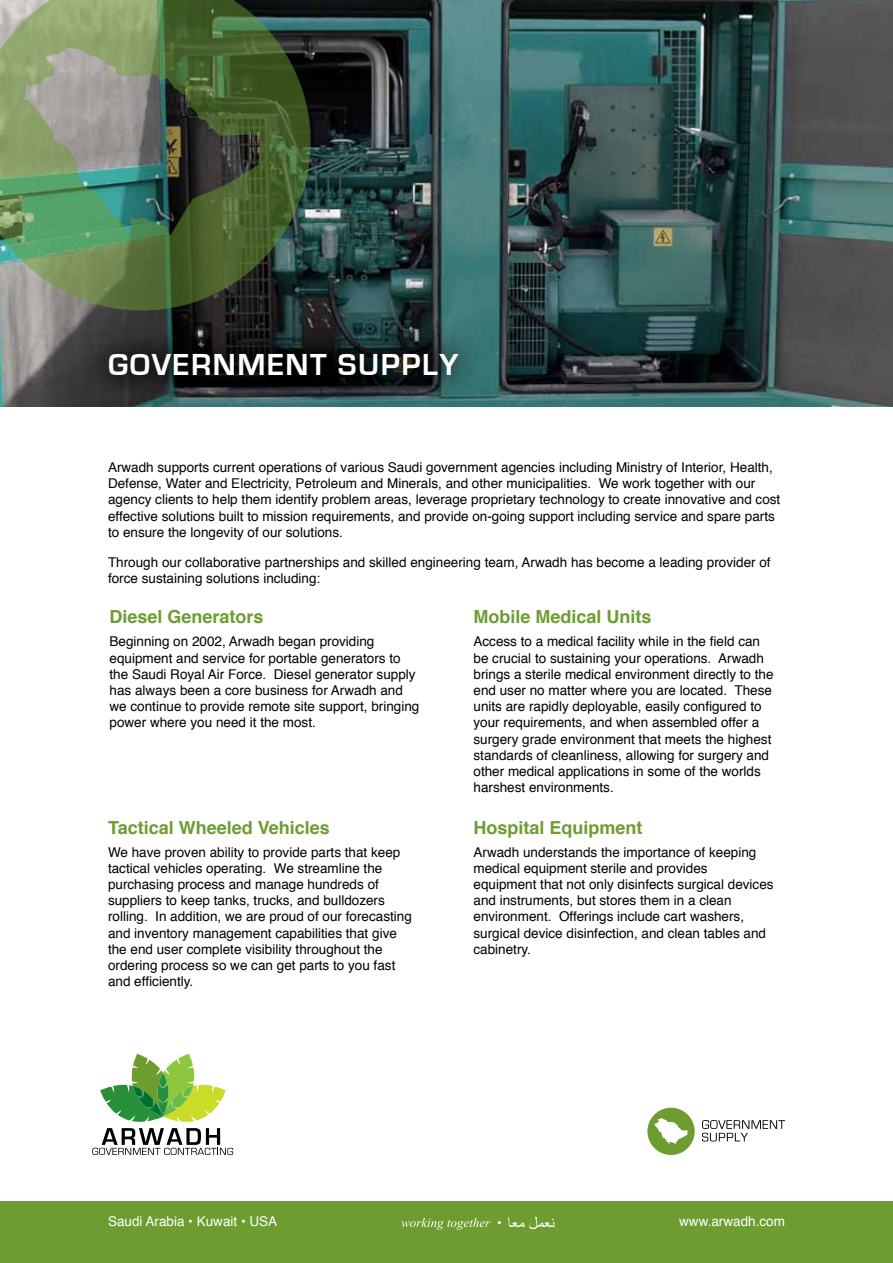
<style>
.page{position:relative;width:893px;height:1263px;background:#fff}
.page>*{position:absolute;margin:0;border:0;box-sizing:border-box;transform-origin:0 0}
.t1{font:700 31.35px "Eurostile";letter-spacing:.05em;color:#fff}
.t2{font:700 18px "Helvetica";color:#6d9d31}
.t3{font:13.5px/16.2px "Helvetica";color:#000}
.t4{font:13.5px "Helvetica";color:#fff}
</style>
<div class="page">
<img style="left:0;top:0;width:893px;height:407px">
<div style="left:0;top:1201px;width:893px;height:62px;background:#6d9d31"></div>
<div style="left:80px;top:324px;width:406px;height:81px;background:#000;opacity:.75"></div>
<svg style="left:401px;top:1218px;width:89px;height:12px"></svg>
<svg style="left:508px;top:1216px;width:46px;height:13px"></svg>
<svg style="left:92px;top:1128px;width:141px;height:27px"></svg>
<svg style="left:100px;top:1054px;width:126px;height:68px"></svg>
<div style="left:647px;top:1108px;width:48px;height:47px;background:#6d9d31;border-radius:50%"></div>
<svg style="left:702px;top:1120px;width:83px;height:21px"></svg>
<svg style="left:654px;top:1118px;width:34px;height:26px"></svg>
<img style="left:0;top:0;width:310px;height:310px">
<h1 class="t1" style="left:108px;top:348px;width:352px">GOVERNMENT SUPPLY</h1>
<p class="t3" style="left:108px;top:460px;width:674px">Arwadh supports current operations of various Saudi government agencies including Ministry of Interior, Health, Defense, Water and Electricity, Petroleum and Minerals, and other municipalities. We work together with our agency clients to help them identify problem areas, leverage proprietary technology to create innovative and cost effective solutions built to mission requirements, and provide on-going support including service and spare parts to ensure the longevity of our solutions.</p>
<p class="t3" style="left:108px;top:554px;width:664px">Through our collaborative partnerships and skilled engineering team, Arwadh has become a leading provider of force sustaining solutions including:</p>
<h2 class="t2" style="left:109px;top:602px;width:156px">Diesel Generators</h2>
<p class="t3" style="left:109px;top:634px;width:311px">Beginning on 2002, Arwadh began providing equipment and service for portable generators to the Saudi Royal Air Force. Diesel generator supply has always been a core business for Arwadh and we continue to provide remote site support, bringing power where you need it the most.</p>
<h2 class="t2" style="left:473px;top:602px;width:180px">Mobile Medical Units</h2>
<p class="t3" style="left:473px;top:634px;width:302px">Access to a medical facility while in the field can be crucial to sustaining your operations. Arwadh brings a sterile medical environment directly to the end user no matter where you are located. These units are rapidly deployable, easily configured to your requirements, and when assembled offer a surgery grade environment that meets the highest standards of cleanliness, allowing for surgery and other medical applications in some of the worlds harshest environments.</p>
<h2 class="t2" style="left:473px;top:813px;width:171px">Hospital Equipment</h2>
<p class="t3" style="left:473px;top:844px;width:302px">Arwadh understands the importance of keeping medical equipment sterile and provides equipment that not only disinfects surgical devices and instruments, but stores them in a clean environment. Offerings include cart washers, surgical device disinfection, and clean tables and cabinetry.</p>
<h2 class="t2" style="left:108px;top:813px;width:223px">Tactical Wheeled Vehicles</h2>
<p class="t3" style="left:108px;top:844px;width:305px">We have proven ability to provide parts that keep tactical vehicles operating. We streamline the purchasing process and manage hundreds of suppliers to keep tanks, trucks, and bulldozers rolling. In addition, we are proud of our forecasting and inventory management capabilities that give the end user complete visibility throughout the ordering process so we can get parts to you fast and efficiently.</p>
<p class="t4" style="left:108px;top:1211px;width:171px">Saudi Arabia • Kuwait • USA</p>
<p class="t4" style="left:679px;top:1211px;width:107px">www.arwadh.com</p>
</div>
